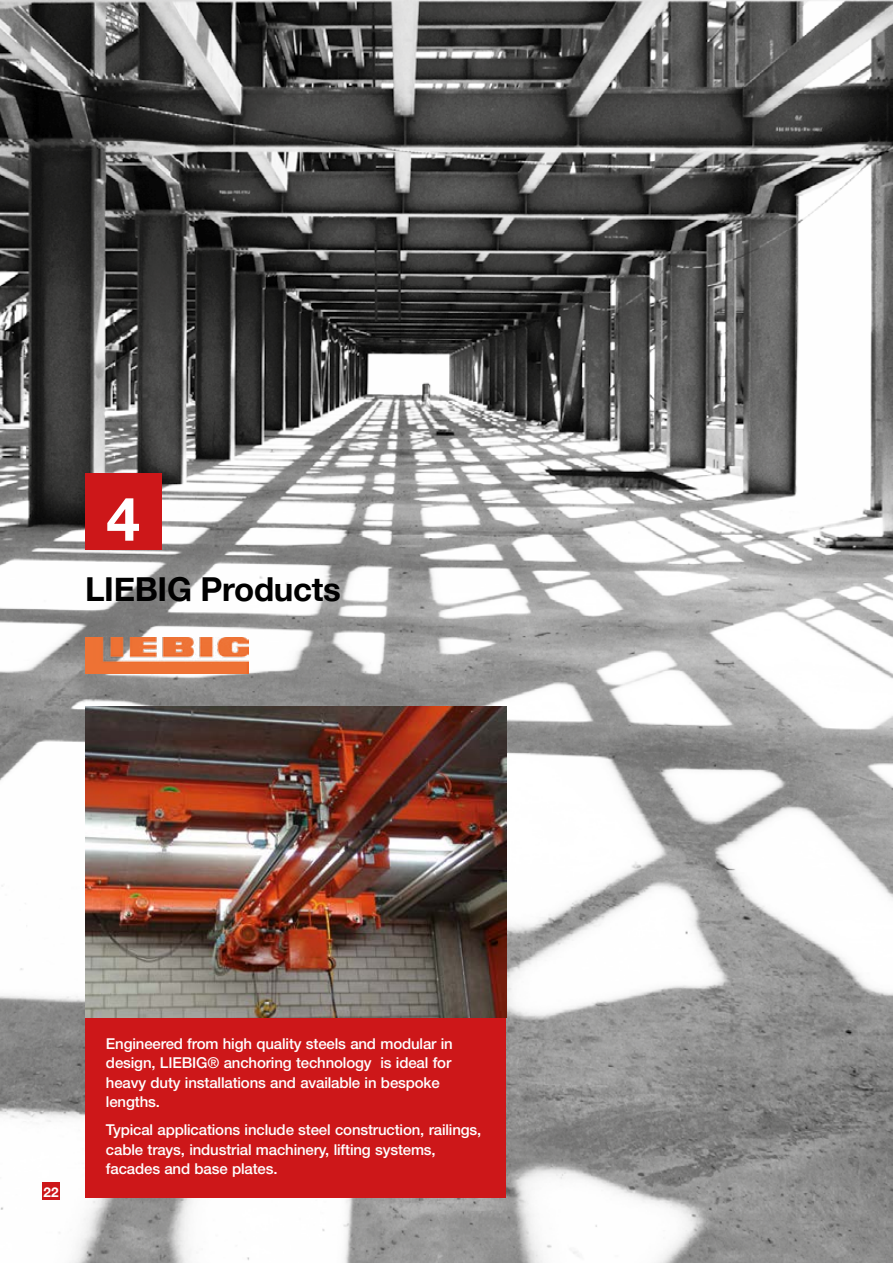
<style>
.page{position:relative;width:893px;height:1263px;background:#fff}
.page>*{position:absolute;margin:0;border:0;box-sizing:border-box;transform-origin:0 0}
.t1{font:700 60.45px "Helvetica Neue";color:#fff}
.t2{font:700 33px "Helvetica Neue";letter-spacing:-.01em;color:#000}
.t3{font:500 15px/19.5px "Helvetica Neue LT Std";letter-spacing:-.01em;color:#fff}
.t4{font:700 13.5px "Helvetica Neue";color:#fff}
</style>
<div class="page">
<img style="left:0;top:0;width:893px;height:1263px">
<div style="left:85px;top:473px;width:76px;height:76px;background:#cd1719"></div>
<img style="left:85px;top:637px;width:164px;height:36px">
<div style="left:85px;top:1017px;width:421px;height:180px;background:#cd1719"></div>
<img style="left:85px;top:706px;width:421px;height:311px">
<div style="left:43px;top:1182px;width:17px;height:17px;background:#cd1719"></div>
<h1 class="t1" style="left:106px;top:472px;width:35px">4</h1>
<h2 class="t2" style="left:85px;top:563px;width:257px">LIEBIG Products</h2>
<p class="t4" style="left:44px;top:1182px;width:17px">22</p>
<p class="t3" style="left:106px;top:1033px;width:348px">Engineered from high quality steels and modular in design, LIEBIG® anchoring technology is ideal for heavy duty installations and available in bespoke lengths.</p>
<p class="t3" style="left:106px;top:1120px;width:377px">Typical applications include steel construction, railings, cable trays, industrial machinery, lifting systems, facades and base plates.</p>
</div>
